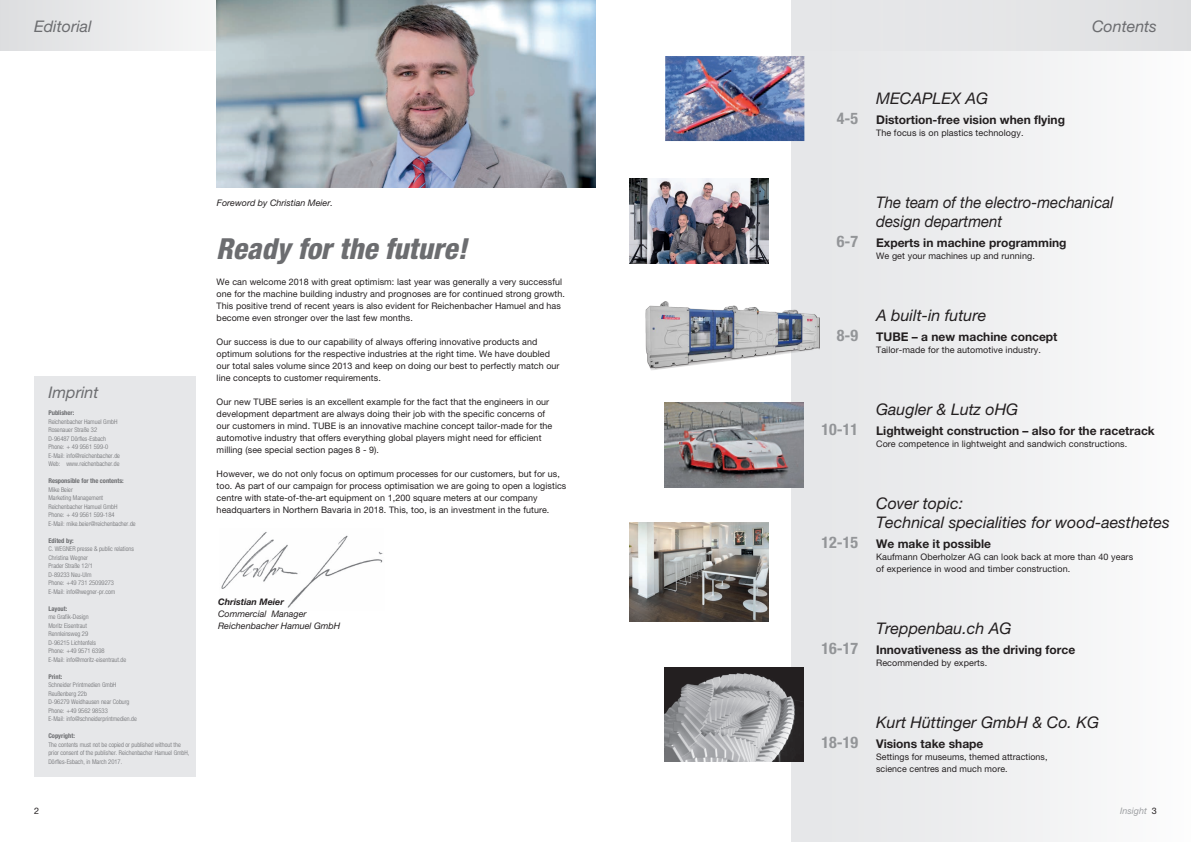
<style>
.page{position:relative;width:1191px;height:842px;background:#fff}
.page>*{position:absolute;margin:0;border:0;box-sizing:border-box;transform-origin:0 0}
.t1{font:italic 800 condensed 29px "Helvetica Neue";color:#6c6d70}
.t2{font:italic 16px/19.2px "Helvetica Neue";color:#231f20}
.t3{font:italic 16px/19.2px "Helvetica Neue";color:#231f20;scale:.94 1}
.t4{font:italic 16px "Helvetica Neue";color:#6c6d70}
.t5{font:700 12px "Helvetica Neue";color:#231f20}
.t6{font:9px/12px "Helvetica Neue";letter-spacing:.01em;color:#231f20}
.t7{font:italic 9px/12px "Helvetica Neue";color:#231f20}
.t8{font:italic 700 9px "Helvetica Neue";color:#231f20}
.t9{font:italic 9px "Helvetica Neue";color:#9d9fa2}
.t10{font:300 condensed 6.5px/8.5px "Helvetica Neue";color:#6c6d70}
.t11{font:700 condensed 6.5px "Helvetica Neue";color:#6c6d70}
.s1{font-stretch:condensed;font-size:16px;color:#939598}
.s2{font-style:normal;color:#231f20}
</style>
<div class="page">
<div style="left:0;top:0;width:279px;height:51px;background:#eaeaeb"></div>
<div style="left:791px;top:0;width:400px;height:842px;background:#eff0f1"></div>
<div style="left:791px;top:0;width:400px;height:51px;background:#e5e6e7"></div>
<img style="left:217px;top:0;width:378px;height:187px">
<div style="left:34px;top:376px;width:162px;height:400px;background:#e6e7e9"></div>
<img style="left:629px;top:179px;width:139px;height:85px">
<img style="left:664px;top:403px;width:140px;height:85px">
<img style="left:665px;top:56px;width:139px;height:85px">
<img style="left:664px;top:668px;width:139px;height:93px">
<img style="left:629px;top:523px;width:139px;height:99px">
<div style="left:645px;top:301px;width:175px;height:68px;background:#231f20;opacity:.75"></div>
<img style="left:646px;top:301px;width:173px;height:67px">
<img style="left:221px;top:532px;width:162px;height:76px">
<h2 class="t4" style="left:34px;top:17px;width:59px">Editorial</h2>
<h2 class="t4" style="left:1092px;top:17px;width:66px">Contents</h2>
<h2 class="t4" style="left:48px;top:383px;width:52px">Imprint</h2>
<p class="t11" style="left:48px;top:409px;width:27px">Publisher:</p>
<p class="t10" style="left:48px;top:417px;width:73px">Reichenbacher Hamuel GmbH<br>Rosenauer Straße 32<br>D-96487 Dörfles-Esbach<br>Phone: + 49 9561 599-0<br>E-Mail: info@reichenbacher.de<br>Web: www.reichenbacher.de</p>
<p class="t11" style="left:48px;top:477px;width:77px">Responsible for the contents:</p>
<p class="t10" style="left:48px;top:485px;width:89px">Mike Beier<br>Marketing Management<br>Reichenbacher Hamuel GmbH<br>Phone: + 49 9561 599-184<br>E-Mail: mike.beier@reichenbacher.de</p>
<p class="t11" style="left:48px;top:536px;width:27px">Edited by:</p>
<p class="t10" style="left:48px;top:545px;width:87px">C. WEGNER presse &amp; public relations<br>Christina Wegner<br>Prader Straße 12/1<br>D-89233 Neu-Ulm<br>Phone: +49 731 25099273<br>E-Mail: info@wegner-pr.com</p>
<p class="t11" style="left:48px;top:604px;width:20px">Layout:</p>
<p class="t10" style="left:48px;top:613px;width:79px">me Grafik-Design<br>Moritz Eisentraut<br>Rennleinsweg 29<br>D-96215 Lichtenfels<br>Phone: +49 9571 6398<br>E-Mail: info@moritz-eisentraut.de</p>
<p class="t11" style="left:48px;top:672px;width:15px">Print:</p>
<p class="t10" style="left:48px;top:681px;width:90px">Schneider Printmedien GmbH<br>Reußenberg 22b<br>D-96279 Weidhausen near Coburg<br>Phone: +49 9562 98533<br>E-Mail: info@schneiderprintmedien.de</p>
<p class="t11" style="left:48px;top:732px;width:28px">Copyright:</p>
<p class="t10" style="left:48px;top:740px;width:142px">The contents must not be copied or published without the prior consent of the publisher. Reichenbacher Hamuel GmbH,<br>Dörfles-Esbach, in March 2017.</p>
<p class="t7" style="left:217px;top:197px;width:117px">Foreword by Christian Meier.</p>
<h1 class="t1" style="left:216px;top:230px;width:252px">Ready for the future!</h1>
<p class="t6" style="left:217px;top:276px;width:350px">We can welcome 2018 with great optimism: last year was generally a very successful one for the machine building industry and prognoses are for continued strong growth.<br>This positive trend of recent years is also evident for Reichenbacher Hamuel and has become even stronger over the last few months.</p>
<p class="t6" style="left:217px;top:336px;width:344px">Our success is due to our capability of always offering innovative products and optimum solutions for the respective industries at the right time. We have doubled our total sales volume since 2013 and keep on doing our best to perfectly match our line concepts to customer requirements.</p>
<p class="t6" style="left:217px;top:396px;width:337px">Our new TUBE series is an excellent example for the fact that the engineers in our development department are always doing their job with the specific concerns of our customers in mind. TUBE is an innovative machine concept tailor-made for the automotive industry that offers everything global players might need for efficient milling (see special section pages 8 - 9).</p>
<p class="t6" style="left:217px;top:468px;width:351px">However, we do not only focus on optimum processes for our customers, but for us, too. As part of our campaign for process optimisation we are going to open a logistics centre with state-of-the-art equipment on 1,200 square meters at our company headquarters in Northern Bavaria in 2018. This, too, is an investment in the future.</p>
<p class="t8" style="left:218px;top:596px;width:67px">Christian Meier</p>
<p class="t7" style="left:218px;top:608px;width:124px">Commercial Manager<br>Reichenbacher Hamuel GmbH</p>
<h2 class="t2" style="left:876px;top:89px;width:113px">MECAPLEX AG</h2>
<h3 class="t5" style="left:837px;top:112px;width:230px"><span class="s1">4-5</span> Distortion-free vision when flying</h3>
<p class="t6" style="left:876px;top:127px;width:149px">The focus is on plastics technology.</p>
<h2 class="t3" style="left:876px;top:192px;width:254px">The team of the electro-mechanical design department</h2>
<h3 class="t5" style="left:837px;top:235px;width:231px"><span class="s1">6-7</span> Experts in machine programming</h3>
<p class="t6" style="left:876px;top:250px;width:160px">We get your machines up and running.</p>
<h2 class="t2" style="left:876px;top:305px;width:112px">A built-in future</h2>
<h3 class="t5" style="left:837px;top:329px;width:222px"><span class="s1">8-9</span> TUBE – a new machine concept</h3>
<p class="t6" style="left:876px;top:344px;width:166px">Tailor-made for the automotive industry.</p>
<h2 class="t2" style="left:876px;top:399px;width:144px">Gaugler &amp; Lutz oHG</h2>
<h3 class="t5" style="left:821px;top:423px;width:335px"><span class="s1">10-11</span> Lightweight construction – also for the racetrack</h3>
<p class="t6" style="left:876px;top:438px;width:253px">Core competence in lightweight and sandwich constructions.</p>
<h2 class="t2" style="left:876px;top:493px;width:295px">Cover topic:<br>Technical specialities for wood-aesthetes</h2>
<h3 class="t5" style="left:821px;top:536px;width:171px"><span class="s1">12-15</span> We make it possible</h3>
<p class="t6" style="left:876px;top:551px;width:259px">Kaufmann Oberholzer AG can look back at more than 40 years of experience in wood and timber construction.</p>
<h2 class="t2" style="left:876px;top:619px;width:137px">Treppenbau.ch AG</h2>
<h3 class="t5" style="left:821px;top:642px;width:255px"><span class="s1">16-17</span> Innovativeness as the driving force</h3>
<p class="t6" style="left:876px;top:657px;width:113px">Recommended by experts.</p>
<h2 class="t2" style="left:876px;top:713px;width:225px">Kurt Hüttinger GmbH &amp; Co. KG</h2>
<h3 class="t5" style="left:821px;top:736px;width:163px"><span class="s1">18-19</span> Visions take shape</h3>
<p class="t6" style="left:876px;top:751px;width:173px">Settings for museums, themed attractions, science centres and much more.</p>
<p class="t6" style="left:34px;top:805px;width:7px">2</p>
<p class="t9" style="left:1120px;top:806px;width:38px">Insight <span class="s2">3</span></p>
</div>
